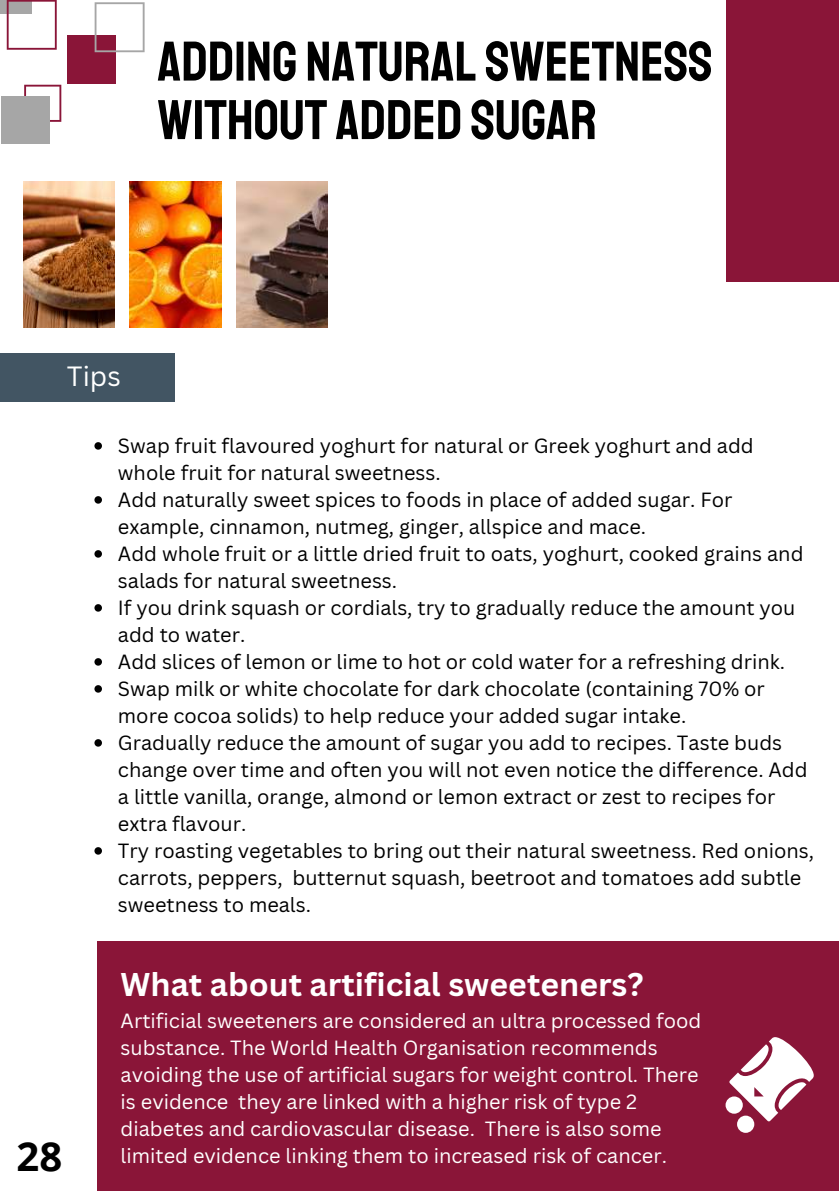
<style>
.page{position:relative;width:839px;height:1191px;background:#fff}
.page>*{position:absolute;margin:0;border:0;box-sizing:border-box;transform-origin:0 0}
.t1{font:56px/58.4px "Staatliches";color:#000}
.t2{font:700 40px "Open Sans";color:#000}
.t3{font:700 32px "Canva Sans";color:#fff}
.t4{font:27px "Canva Sans";color:#fff}
.t5{font:20px/27px "Canva Sans";color:#000}
.t6{font:20px/27px "Canva Sans";color:#fff}
</style>
<div class="page">
<img style="left:23px;top:182px;width:92px;height:145px">
<img style="left:130px;top:182px;width:91px;height:145px">
<img style="left:236px;top:182px;width:92px;height:145px">
<div style="left:97px;top:941px;width:741px;height:250px;background:#8a1538"></div>
<div style="left:725px;top:0;width:113px;height:282px;background:#8a1538"></div>
<svg style="left:0;top:0;width:7px;height:13px"></svg>
<div style="left:67px;top:36px;width:48px;height:48px;background:#8a1538"></div>
<svg style="left:7px;top:0;width:50px;height:50px"></svg>
<svg style="left:24px;top:85px;width:37px;height:37px"></svg>
<svg style="left:95px;top:2px;width:49px;height:50px"></svg>
<div style="left:1px;top:96px;width:48px;height:48px;background:#a6a6a6"></div>
<div style="left:0;top:353px;width:175px;height:49px;background:#425563"></div>
<svg style="left:94px;top:442px;width:8px;height:8px"></svg>
<svg style="left:94px;top:496px;width:8px;height:8px"></svg>
<svg style="left:94px;top:550px;width:8px;height:8px"></svg>
<svg style="left:94px;top:604px;width:8px;height:8px"></svg>
<svg style="left:94px;top:658px;width:8px;height:8px"></svg>
<svg style="left:94px;top:685px;width:8px;height:8px"></svg>
<svg style="left:94px;top:739px;width:8px;height:8px"></svg>
<svg style="left:94px;top:847px;width:8px;height:8px"></svg>
<svg style="left:729px;top:1037px;width:84px;height:84px"></svg>
<div style="left:725px;top:1096px;width:17px;height:18px;background:#fff;border-radius:50%"></div>
<div style="left:737px;top:1116px;width:17px;height:17px;background:#fff;border-radius:50%"></div>
<h1 class="t1" style="left:157px;top:33px;width:556px">ADDING NATURAL SWEETNESS<br>WITHOUT ADDED SUGAR</h1>
<h3 class="t4" style="left:67px;top:357px;width:55px">Tips</h3>
<p class="t5" style="left:118px;top:431px;width:697px">Swap fruit flavoured yoghurt for natural or Greek yoghurt and add whole fruit for natural sweetness.<br>Add naturally sweet spices to foods in place of added sugar. For example, cinnamon, nutmeg, ginger, allspice and mace.<br>Add whole fruit or a little dried fruit to oats, yoghurt, cooked grains and salads for natural sweetness.<br>If you drink squash or cordials, try to gradually reduce the amount you add to water.<br>Add slices of lemon or lime to hot or cold water for a refreshing drink.<br>Swap milk or white chocolate for dark chocolate (containing 70% or more cocoa solids) to help reduce your added sugar intake.<br>Gradually reduce the amount of sugar you add to recipes. Taste buds change over time and often you will not even notice the difference. Add a little vanilla, orange, almond or lemon extract or zest to recipes for extra flavour.<br>Try roasting vegetables to bring out their natural sweetness. Red onions, carrots, peppers, butternut squash, beetroot and tomatoes add subtle sweetness to meals.</p>
<h3 class="t3" style="left:121px;top:962px;width:524px">What about artificial sweeteners?</h3>
<p class="t6" style="left:121px;top:1006px;width:582px">Artificial sweeteners are considered an ultra processed food substance. The World Health Organisation recommends avoiding the use of artificial sugars for weight control. There is evidence they are linked with a higher risk of type 2 diabetes and cardiovascular disease. There is also some</p>
<h2 class="t2" style="left:17px;top:1128px;width:47px">28</h2>
<p class="t6" style="left:121px;top:1141px;width:548px">limited evidence linking them to increased risk of cancer.</p>
</div>
